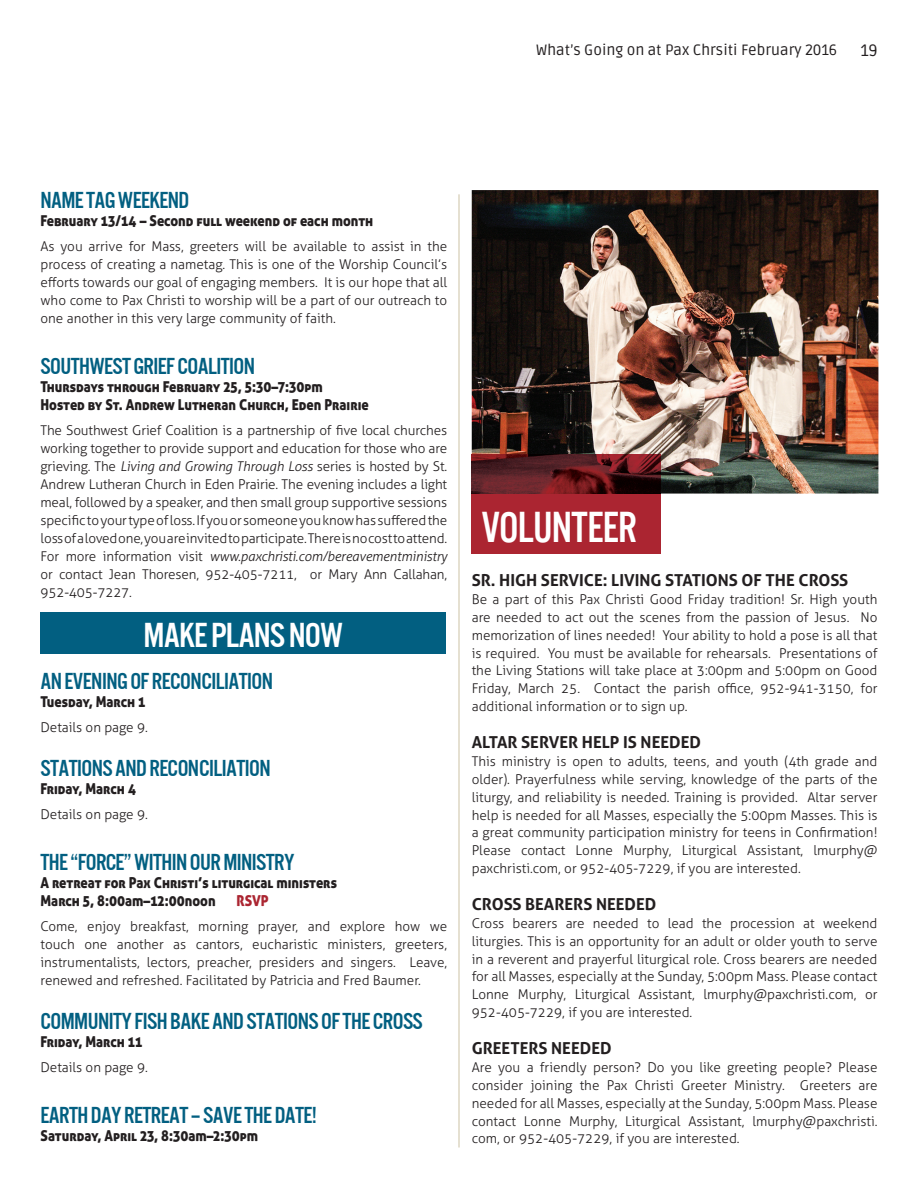
<style>
.page{position:relative;width:918px;height:1188px;background:#fff}
.page>*{position:absolute;margin:0;border:0;box-sizing:border-box;transform-origin:0 0}
.t1{font:45px "U.S.101";letter-spacing:-.02em;color:#fff;scale:.96 1}
.t2{font:36px "U.S.101";letter-spacing:-.025em;color:#fff}
.t3{font:24px "U.S.101";letter-spacing:-.025em;color:#025f81}
.t4{font:700 16.5px "Aller";color:#231f20}
.t5{font:16.5px "Ruda";color:#231f20}
.t6{font:15px/18px "Aller Display";color:#231f20;scale:.9 1}
.t7{font:15px "Ruda";color:#231f20}
.t8{font:15px "Aller Display";color:#ab2531;scale:.9 1}
.t9{font:300 13.5px/18px "Aller";color:#231f20;text-align:justify}
.s1{font-style:italic}
</style>
<div class="page">
<div style="left:40px;top:612px;width:406px;height:41px;background:#025f81"></div>
<img style="left:472px;top:190px;width:406px;height:304px">
<div style="left:472px;top:494px;width:189px;height:60px;background:#ab2531"></div>
<img style="left:472px;top:454px;width:189px;height:40px">
<hr style="left:459px;top:194px;width:1px;height:953px;background:#cdc2a5">
<p class="t7" style="left:536px;top:41px;width:302px">What’s Going on at Pax Chrsiti February 2016</p>
<p class="t5" style="left:861px;top:41px;width:18px">19</p>
<h3 class="t3" style="left:40px;top:188px;width:150px">NAME TAG WEEKEND</h3>
<p class="t6" style="left:40px;top:212px;width:371px">February 13/14 – Second full weekend of each month</p>
<p class="t9" style="left:40px;top:237px;width:408px">As you arrive for Mass, greeters will be available to assist in the process of creating a nametag. This is one of the Worship Council’s efforts towards our goal of engaging members. It is our hope that all who come to Pax Christi to worship will be a part of our outreach to one another in this very large community of faith.</p>
<h3 class="t3" style="left:40px;top:354px;width:216px">SOUTHWEST GRIEF COALITION</h3>
<p class="t6" style="left:40px;top:378px;width:366px">Thursdays through February 25, 5:30–7:30pm<br>Hosted by St. Andrew Lutheran Church, Eden Prairie</p>
<p class="t9" style="left:40px;top:421px;width:408px">The Southwest Grief Coalition is a partnership of five local churches working together to provide support and education for those who are grieving. The <span class="s1">Living and Growing Through Loss</span> series is hosted by St.<br>Andrew Lutheran Church in Eden Prairie. The evening includes a light meal, followed by a speaker, and then small group supportive sessions specific to your type of loss. If you or someone you know has suffered the loss of a loved one, you are invited to participate. There is no cost to attend.<br>For more information visit <span class="s1">www.paxchristi.com/bereavementministry </span>or contact Jean Thoresen, 952-405-7211, or Mary Ann Callahan, 952-405-7227.</p>
<h2 class="t2" style="left:143px;top:616px;width:201px">MAKE PLANS NOW</h2>
<h3 class="t3" style="left:40px;top:669px;width:234px">AN EVENING OF RECONCILIATION</h3>
<p class="t6" style="left:40px;top:693px;width:118px">Tuesday, March 1</p>
<p class="t9" style="left:40px;top:718px;width:109px">Details on page 9.</p>
<h3 class="t3" style="left:40px;top:756px;width:232px">STATIONS AND RECONCILIATION</h3>
<p class="t6" style="left:40px;top:780px;width:108px">Friday, March 4</p>
<p class="t9" style="left:40px;top:805px;width:109px">Details on page 9.</p>
<h3 class="t3" style="left:40px;top:849px;width:256px">THE “FORCE” WITHIN OUR MINISTRY</h3>
<p class="t6" style="left:40px;top:873px;width:331px">A retreat for Pax Christi’s liturgical ministers<br>March 5, 8:00am–12:00noon</p>
<p class="t8" style="left:237px;top:891px;width:37px">RSVP</p>
<p class="t9" style="left:40px;top:917px;width:408px">Come, enjoy breakfast, morning prayer, and explore how we touch one another as cantors, eucharistic ministers, greeters, instrumentalists, lectors, preacher, presiders and singers. Leave, renewed and refreshed. Facilitated by Patricia and Fred Baumer.</p>
<h3 class="t3" style="left:40px;top:1008px;width:384px">COMMUNITY FISH BAKE AND STATIONS OF THE CROSS</h3>
<p class="t6" style="left:40px;top:1032px;width:115px">Friday, March 11</p>
<p class="t9" style="left:40px;top:1058px;width:109px">Details on page 9.</p>
<h3 class="t3" style="left:40px;top:1102px;width:278px">EARTH DAY RETREAT – SAVE THE DATE!</h3>
<p class="t6" style="left:40px;top:1126px;width:243px">Saturday, April 23, 8:30am–2:30pm</p>
<h1 class="t1" style="left:481px;top:504px;width:163px">VOLUNTEER</h1>
<p class="t4" style="left:472px;top:569px;width:378px">SR. HIGH SERVICE: LIVING STATIONS OF THE CROSS</p>
<p class="t9" style="left:472px;top:590px;width:407px">Be a part of this Pax Christi Good Friday tradition! Sr. High youth are needed to act out the scenes from the passion of Jesus. No memorization of lines needed! Your ability to hold a pose is all that is required. You must be available for rehearsals. Presentations of the Living Stations will take place at 3:00pm and 5:00pm on Good Friday, March 25. Contact the parish office, 952-941-3150, for additional information or to sign up.</p>
<p class="t4" style="left:472px;top:731px;width:231px">ALTAR SERVER HELP IS NEEDED</p>
<p class="t9" style="left:472px;top:752px;width:407px">This ministry is open to adults, teens, and youth (4th grade and older). Prayerfulness while serving, knowledge of the parts of the liturgy, and reliability is needed. Training is provided. Altar server help is needed for all Masses, especially the 5:00pm Masses. This is a great community participation ministry for teens in Confirmation!<br>Please contact Lonne Murphy, Liturgical Assistant, lmurphy@ paxchristi.com, or 952-405-7229, if you are interested.</p>
<p class="t4" style="left:472px;top:893px;width:186px">CROSS BEARERS NEEDED</p>
<p class="t9" style="left:472px;top:914px;width:407px">Cross bearers are needed to lead the procession at weekend liturgies. This is an opportunity for an adult or older youth to serve in a reverent and prayerful liturgical role. Cross bearers are needed for all Masses, especially at the Sunday, 5:00pm Mass. Please contact Lonne Murphy, Liturgical Assistant, lmurphy@paxchristi.com, or 952-405-7229, if you are interested.</p>
<p class="t4" style="left:472px;top:1037px;width:141px">GREETERS NEEDED</p>
<p class="t9" style="left:472px;top:1058px;width:407px">Are you a friendly person? Do you like greeting people? Please consider joining the Pax Christi Greeter Ministry. Greeters are needed for all Masses, especially at the Sunday, 5:00pm Mass. Please contact Lonne Murphy, Liturgical Assistant, lmurphy@paxchristi. com, or 952-405-7229, if you are interested.</p>
</div>
